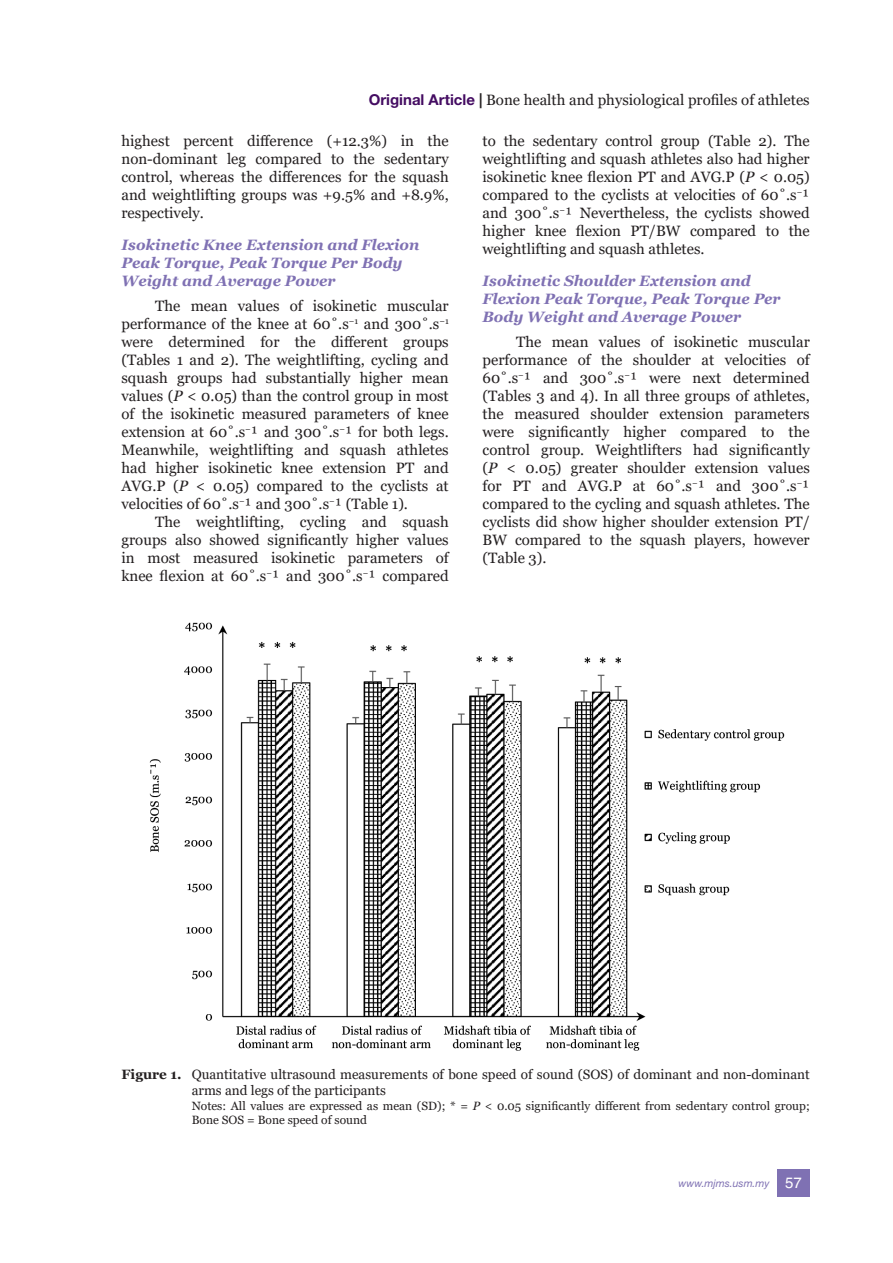
<style>
.page{position:relative;width:893px;height:1263px;background:#fff}
.page>*{position:absolute;margin:0;border:0;box-sizing:border-box;transform-origin:0 0}
.t1{font:15px/18px "Georgia";color:#231f20;text-align:justify}
.t2{font:italic 700 15px/18px "Georgia";color:#7f71b3}
.t3{font:13.5px/16.5px "Georgia";color:#231f20}
.t4{font:12px/14.4px "Georgia";color:#231f20}
.t5{font:italic 10.5px "Helvetica Neue LT Std";color:#7f71b3}
.s1{font-family:"Helvetica Neue LT Std";font-weight:700;color:#440c62}
.s2{font-family:"Helvetica Neue LT Std";font-weight:700}
.s3{font-style:italic}
.s4{font-weight:700}
.s5{font-family:"Helvetica LT Std";font-style:normal;font-size:15px;color:#fff}
</style>
<div class="page">
<div style="left:777px;top:1169px;width:33px;height:27px;background:#7f71b3"></div>
<img style="left:149px;top:622px;width:636px;height:429px">
<p class="t1" style="left:369px;top:91px;width:443px"><span class="s1">Original Article</span> <span class="s2">|</span> Bone health and physiological profiles of athletes</p>
<p class="t1" style="left:482px;top:132px;width:329px">to the sedentary control group (Table 2). The weightlifting and squash athletes also had higher isokinetic knee flexion PT and AVG.P (<span class="s3">P</span> &lt; 0.05) compared to the cyclists at velocities of 60˚.s<sup>−</sup>¹ and 300˚.s<sup>−</sup>¹ Nevertheless, the cyclists showed higher knee flexion PT/BW compared to the weightlifting and squash athletes.</p>
<p class="t2" style="left:482px;top:272px;width:300px">Isokinetic Shoulder Extension and<br>Flexion Peak Torque, Peak Torque Per<br>Body Weight and Average Power</p>
<p class="t1" style="left:482px;top:333px;width:329px;text-indent:34px">The mean values of isokinetic muscular performance of the shoulder at velocities of 60˚.s<sup>−</sup>¹ and 300˚.s<sup>−</sup>¹ were next determined (Tables 3 and 4). In all three groups of athletes, the measured shoulder extension parameters were significantly higher compared to the control group. Weightlifters had significantly (<span class="s3">P</span> &lt; 0.05) greater shoulder extension values for PT and AVG.P at 60˚.s<sup>−</sup>¹ and 300˚.s<sup>−</sup>¹ compared to the cycling and squash athletes. The cyclists did show higher shoulder extension PT/ BW compared to the squash players, however (Table 3).</p>
<p class="t1" style="left:121px;top:132px;width:329px">highest percent difference (+12.3%) in the non-dominant leg compared to the sedentary control, whereas the differences for the squash and weightlifting groups was +9.5% and +8.9%, respectively.</p>
<p class="t2" style="left:121px;top:236px;width:299px">Isokinetic Knee Extension and Flexion<br>Peak Torque, Peak Torque Per Body<br>Weight and Average Power</p>
<p class="t1" style="left:121px;top:297px;width:329px;text-indent:34px">The mean values of isokinetic muscular performance of the knee at 60˚.s<sup>−1</sup> and 300˚.s<sup>−1 </sup>were determined for the different groups (Tables 1 and 2). The weightlifting, cycling and squash groups had substantially higher mean values (<span class="s3">P</span> &lt; 0.05) than the control group in most of the isokinetic measured parameters of knee extension at 60˚.s<sup>−</sup>¹ and 300˚.s<sup>−</sup>¹ for both legs.<br>Meanwhile, weightlifting and squash athletes had higher isokinetic knee extension PT and AVG.P (<span class="s3">P</span> &lt; 0.05) compared to the cyclists at velocities of 60˚.s<sup>−</sup>¹ and 300˚.s<sup>−</sup>¹ (Table 1).</p>
<p class="t1" style="left:122px;top:513px;width:329px;text-indent:34px">The weightlifting, cycling and squash groups also showed significantly higher values in most measured isokinetic parameters of knee flexion at 60˚.s<sup>−</sup>¹ and 300˚.s<sup>−</sup>¹ compared</p>
<p class="t3" style="left:192px;top:1066px;width:620px;text-indent:-70px"><span class="s4">Figure 1.</span> Quantitative ultrasound measurements of bone speed of sound (SOS) of dominant and non-dominant arms and legs of the participants</p>
<p class="t4" style="left:192px;top:1098px;width:620px">Notes: All values are expressed as mean (SD); * = <span class="s3">P</span> &lt; 0.05 significantly different from sedentary control group;<br>Bone SOS = Bone speed of sound</p>
<p class="t5" style="left:679px;top:1176px;width:125px">www.mjms.usm.my <span class="s5">57</span></p>
</div>
